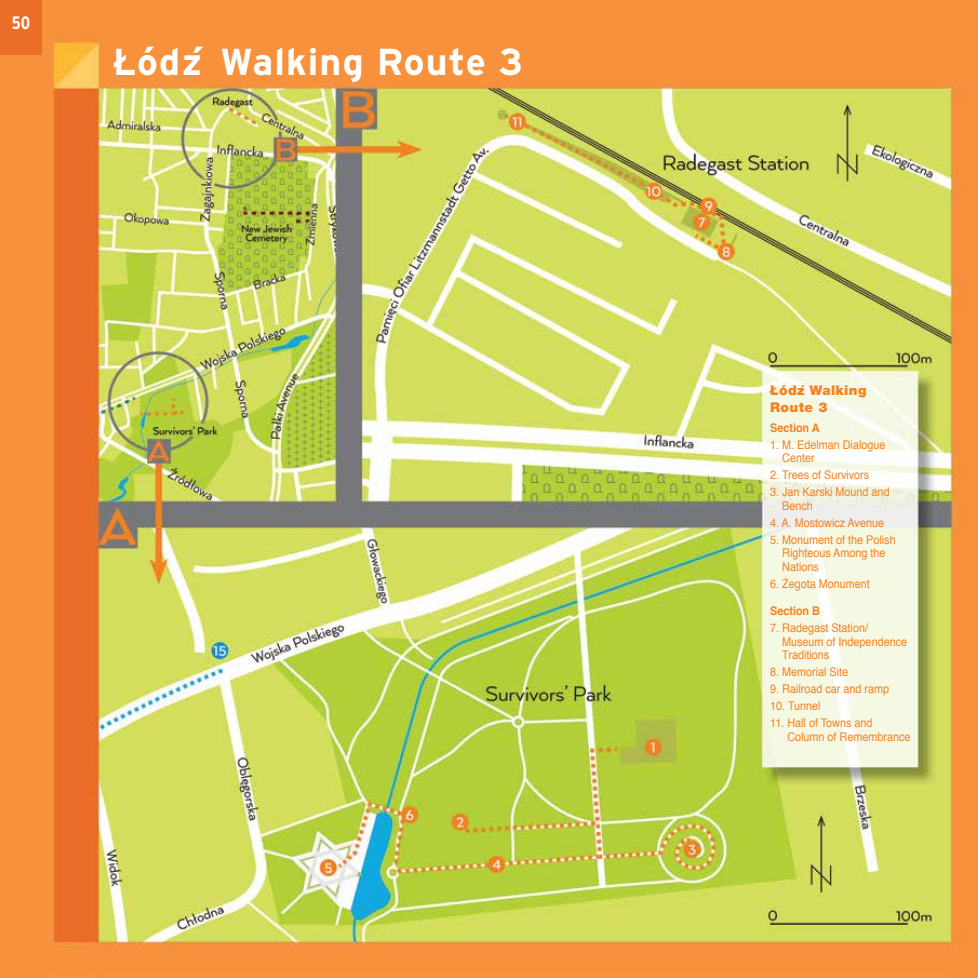
<style>
.page{position:relative;width:978px;height:978px;background:#fff}
.page>*{position:absolute;margin:0;border:0;box-sizing:border-box;transform-origin:0 0}
.t1{font:700 37.5px "Interstate";letter-spacing:.03em;color:#fff}
.t2{font:700 condensed 18px "Interstate";color:#fff}
.t3{font:900 13.5px/16.5px "Helvetica Neue";letter-spacing:.03em;color:#f58220}
.t4{font:12px/13.5px "Helvetica";color:#f58220;scale:.9 1}
.t5{font:700 12px "Helvetica";color:#f58220;scale:.9 1}
</style>
<div class="page">
<img style="left:0;top:0;width:977px;height:978px">
<div style="left:0;top:0;width:41px;height:55px;background:#ea6e28"></div>
<h2 class="t2" style="left:12px;top:12px;width:20px">50</h2>
<h1 class="t1" style="left:112px;top:41px;width:412px">Łódz´ Walking Route 3</h1>
<p class="t3" style="left:770px;top:382px;width:98px">Łódz´ Walking<br>Route 3</p>
<p class="t5" style="left:770px;top:418px;width:56px">Section A</p>
<p class="t4" style="left:782px;top:438px;width:116px;text-indent:-12px">1. M. Edelman Dialogue<br>Center</p>
<p class="t4" style="left:770px;top:469px;width:112px">2. Trees of Survivors</p>
<p class="t4" style="left:782px;top:486px;width:121px;text-indent:-12px">3. Jan Karski Mound and<br>Bench</p>
<p class="t4" style="left:770px;top:516px;width:128px">4. A. Mostowicz Avenue</p>
<p class="t4" style="left:782px;top:533px;width:128px;text-indent:-12px">5. Monument of the Polish<br>Righteous Among the<br>Nations</p>
<p class="t4" style="left:770px;top:577px;width:112px">6. Żegota Monument</p>
<p class="t5" style="left:770px;top:601px;width:57px">Section B</p>
<p class="t4" style="left:782px;top:621px;width:140px;text-indent:-12px">7. Radegast Station/<br>Museum of Independence<br>Traditions</p>
<p class="t4" style="left:770px;top:665px;width:88px">8. Memorial Site</p>
<p class="t4" style="left:770px;top:682px;width:134px">9. Railroad car and ramp</p>
<p class="t4" style="left:770px;top:699px;width:58px">10. Tunnel</p>
<p class="t4" style="left:787px;top:716px;width:138px;text-indent:-17px">11. Hall of Towns and<br>Column of Remembrance</p>
</div>
